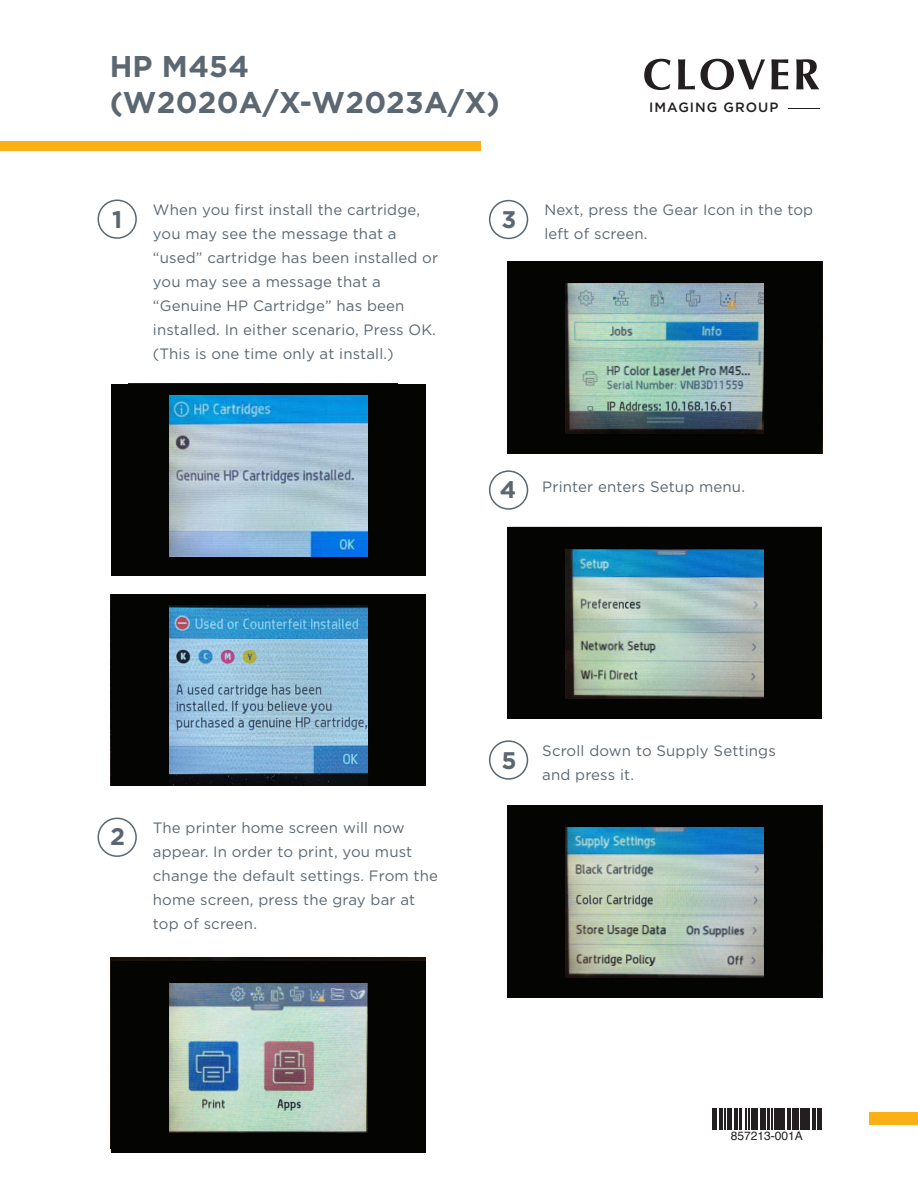
<style>
.page{position:relative;width:918px;height:1188px;background:#fff}
.page>*{position:absolute;margin:0;border:0;box-sizing:border-box;transform-origin:0 0}
.t1{font:700 30px/36px "Gotham";letter-spacing:.01em;color:#5a6670}
.t2{font:700 24px "Gotham";color:#5a6670}
.t3{font:15px/24px "Gotham";letter-spacing:.01em;color:#5a6670}
.t4{font:500 13.5px "Gotham";letter-spacing:.075em;color:#231f20}
.t5{font:12px "Helvetica";color:#231f20}
.s1{font-weight:700;font-size:24px;color:#5a6670}
</style>
<div class="page">
<div style="left:0;top:141px;width:481px;height:10px;background:#fbb017"></div>
<hr style="left:789px;top:108px;width:31px;height:1px;background:#231f20">
<svg style="left:644px;top:59px;width:27px;height:31px"></svg>
<svg style="left:678px;top:59px;width:17px;height:30px"></svg>
<svg style="left:701px;top:59px;width:64px;height:31px"></svg>
<svg style="left:771px;top:59px;width:17px;height:30px"></svg>
<svg style="left:796px;top:59px;width:23px;height:30px"></svg>
<div style="left:870px;top:1113px;width:48px;height:12px;background:#fbb017"></div>
<svg style="left:715px;top:1108px;width:107px;height:22px"></svg>
<hr style="left:712px;top:1108px;width:3px;height:22px;background:#231f20">
<svg style="left:716px;top:1108px;width:1px;height:22px"></svg>
<hr style="left:719px;top:1108px;width:3px;height:22px;background:#231f20">
<svg style="left:724px;top:1108px;width:1px;height:22px"></svg>
<hr style="left:728px;top:1108px;width:4px;height:22px;background:#231f20">
<svg style="left:734px;top:1108px;width:3px;height:22px"></svg>
<hr style="left:739px;top:1108px;width:3px;height:22px;background:#231f20">
<svg style="left:746px;top:1108px;width:3px;height:22px"></svg>
<hr style="left:751px;top:1108px;width:2px;height:22px;background:#231f20">
<hr style="left:755px;top:1108px;width:3px;height:22px;background:#231f20">
<hr style="left:760px;top:1108px;width:2px;height:22px;background:#231f20">
<hr style="left:763px;top:1108px;width:2px;height:22px;background:#231f20">
<hr style="left:767px;top:1108px;width:3px;height:22px;background:#231f20">
<svg style="left:772px;top:1108px;width:1px;height:22px"></svg>
<hr style="left:774px;top:1108px;width:4px;height:22px;background:#231f20">
<hr style="left:779px;top:1108px;width:4px;height:22px;background:#231f20">
<svg style="left:784px;top:1108px;width:1px;height:22px"></svg>
<hr style="left:787px;top:1108px;width:3px;height:22px;background:#231f20">
<hr style="left:792px;top:1108px;width:2px;height:22px;background:#231f20">
<hr style="left:796px;top:1108px;width:3px;height:22px;background:#231f20">
<hr style="left:800px;top:1108px;width:3px;height:22px;background:#231f20">
<hr style="left:804px;top:1108px;width:2px;height:22px;background:#231f20">
<hr style="left:807px;top:1108px;width:3px;height:22px;background:#231f20">
<hr style="left:813px;top:1108px;width:3px;height:22px;background:#231f20">
<svg style="left:817px;top:1108px;width:1px;height:22px"></svg>
<hr style="left:819px;top:1108px;width:2px;height:22px;background:#231f20">
<img style="left:168px;top:605px;width:200px;height:181px">
<div style="left:368px;top:597px;width:58px;height:189px;background:#040503"></div>
<div style="left:111px;top:594px;width:315px;height:11px;background:#040503"></div>
<div style="left:111px;top:597px;width:57px;height:189px;background:#040503"></div>
<img style="left:168px;top:394px;width:200px;height:163px">
<div style="left:368px;top:387px;width:58px;height:188px;background:#040503"></div>
<div style="left:111px;top:384px;width:315px;height:10px;background:#040503"></div>
<div style="left:111px;top:387px;width:57px;height:188px;background:#040503"></div>
<div style="left:98px;top:200px;width:39px;height:39px;border:2px solid #5a6670;border-radius:50%"></div>
<div style="left:489px;top:470px;width:39px;height:40px;border:2px solid #5a6670;border-radius:50%"></div>
<img style="left:565px;top:283px;width:199px;height:151px">
<div style="left:507px;top:262px;width:315px;height:21px;background:#040503"></div>
<div style="left:507px;top:265px;width:58px;height:188px;background:#040503"></div>
<div style="left:764px;top:265px;width:58px;height:188px;background:#040503"></div>
<div style="left:507px;top:434px;width:315px;height:19px;background:#040503"></div>
<div style="left:489px;top:740px;width:39px;height:40px;border:2px solid #5a6670;border-radius:50%"></div>
<img style="left:565px;top:548px;width:199px;height:151px">
<div style="left:507px;top:527px;width:315px;height:21px;background:#040503"></div>
<div style="left:507px;top:530px;width:58px;height:188px;background:#040503"></div>
<div style="left:764px;top:530px;width:58px;height:188px;background:#040503"></div>
<div style="left:507px;top:699px;width:315px;height:19px;background:#040503"></div>
<img style="left:565px;top:827px;width:199px;height:151px">
<div style="left:507px;top:806px;width:315px;height:21px;background:#040503"></div>
<div style="left:507px;top:809px;width:58px;height:188px;background:#040503"></div>
<div style="left:764px;top:809px;width:58px;height:188px;background:#040503"></div>
<div style="left:507px;top:978px;width:315px;height:19px;background:#040503"></div>
<img style="left:111px;top:957px;width:315px;height:177px">
<div style="left:111px;top:961px;width:315px;height:22px;background:#040503"></div>
<div style="left:111px;top:964px;width:57px;height:189px;background:#040503"></div>
<div style="left:368px;top:964px;width:58px;height:189px;background:#040503"></div>
<div style="left:111px;top:1134px;width:315px;height:19px;background:#040503"></div>
<div style="left:98px;top:818px;width:39px;height:39px;border:2px solid #5a6670;border-radius:50%"></div>
<div style="left:489px;top:200px;width:39px;height:39px;border:2px solid #5a6670;border-radius:50%"></div>
<div style="left:112px;top:557px;width:275px;height:18px;background:#040503"></div>
<h1 class="t1" style="left:109px;top:47px;width:392px">HP M454 (W2020A/X-W2023A/X)</h1>
<p class="t4" style="left:649px;top:100px;width:131px">IMAGING GROUP</p>
<h2 class="t2" style="left:112px;top:206px;width:12px">1</h2>
<p class="t3" style="left:153px;top:198px;width:287px">When you first install the cartridge, you may see the message that a “used” cartridge has been installed or you may see a message that a “Genuine HP Cartridge” has been installed. In either scenario, Press OK. (This is one time only at install.)</p>
<h2 class="t2" style="left:502px;top:205px;width:16px">3</h2>
<p class="t3" style="left:544px;top:198px;width:270px">Next, press the Gear Icon in the top left of screen.</p>
<p class="t3" style="left:500px;top:474px;width:247px"><span class="s1">4</span> Printer enters Setup menu.</p>
<h2 class="t2" style="left:110px;top:823px;width:16px">2</h2>
<p class="t3" style="left:153px;top:816px;width:287px">The printer home screen will now appear. In order to print, you must change the default settings. From the home screen, press the gray bar at top of screen.</p>
<h2 class="t2" style="left:502px;top:746px;width:17px">5</h2>
<p class="t3" style="left:542px;top:738px;width:235px">Scroll down to Supply Settings and press it.</p>
<p class="t5" style="left:731px;top:1126px;width:74px">857213-001A</p>
</div>
